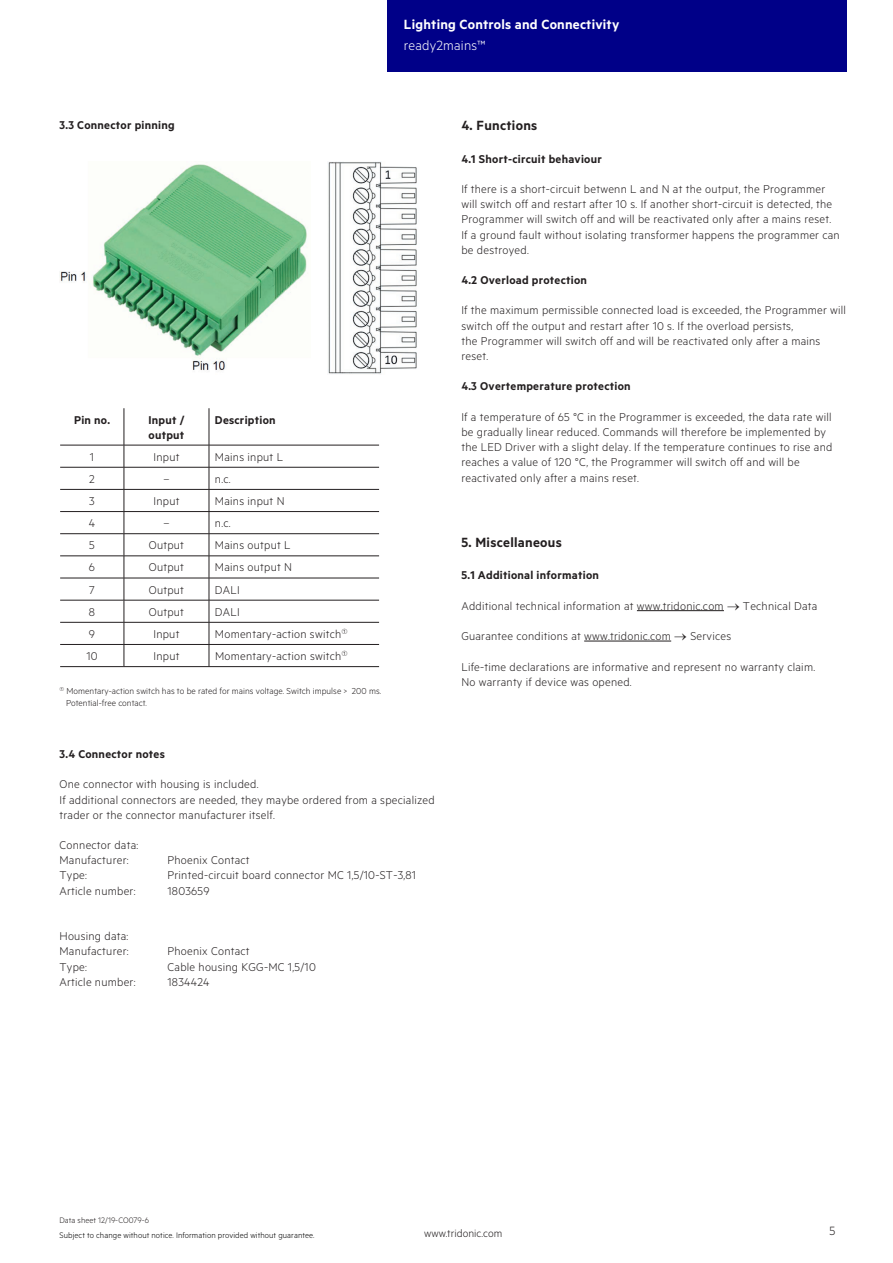
<style>
.page{position:relative;width:893px;height:1263px;background:#fff}
.page>*{position:absolute;margin:0;border:0;box-sizing:border-box;transform-origin:0 0}
.t1{font:15px "Tridonic Metric Print Semi";letter-spacing:.015em;color:#fff}
.t2{font:600 15px "Metric";letter-spacing:.02em;color:#231f20}
.t3{font:15px "Tridonic Metric Print Light";letter-spacing:.015em;color:#fff}
.t4{font:15px "Tridonic Metric Print Semi";letter-spacing:.02em;color:#231f20}
.t5{font:13.5px "Tridonic Metric Print Light";color:#231f20}
.t6{font:12.75px/15.1px "Tridonic Metric Print Light";letter-spacing:.02em;color:#231f20}
.t7{font:300 12.75px/15.1px "Metric";letter-spacing:.02em;color:#231f20}
.t8{font:12.75px/15.3px "Tridonic Metric Print Semi";letter-spacing:.02em;color:#231f20}
.t9{font:600 12.75px "Metric";letter-spacing:.02em;color:#231f20}
.t10{font:12px "Tridonic Metric Print Light";letter-spacing:.005em;color:#231f20}
.t11{font:9.75px/11.7px "Tridonic Metric Print Light";letter-spacing:.005em;color:#231f20}
.t12{font:9px "Tridonic Metric Print Light";letter-spacing:.01em;color:#000}
.t13{font:9px "Tridonic Metric Print Light";letter-spacing:.005em;color:#231f20}
</style>
<div class="page">
<div style="left:387px;top:0;width:459px;height:72px;background:#008"></div>
<img style="left:60px;top:164px;width:248px;height:207px">
<img style="left:328px;top:162px;width:89px;height:212px">
<hr style="left:124px;top:408px;width:1px;height:37px;background:#231f20">
<hr style="left:209px;top:408px;width:1px;height:37px;background:#231f20">
<hr style="left:60px;top:445px;width:64px;height:1px;background:#231f20">
<hr style="left:124px;top:445px;width:85px;height:1px;background:#231f20">
<hr style="left:209px;top:445px;width:170px;height:1px;background:#231f20">
<hr style="left:60px;top:467px;width:64px;height:1px;background:#231f20">
<hr style="left:124px;top:467px;width:85px;height:1px;background:#231f20">
<hr style="left:209px;top:467px;width:170px;height:1px;background:#231f20">
<hr style="left:60px;top:489px;width:64px;height:1px;background:#231f20">
<hr style="left:124px;top:489px;width:85px;height:1px;background:#231f20">
<hr style="left:209px;top:489px;width:170px;height:1px;background:#231f20">
<hr style="left:60px;top:511px;width:64px;height:1px;background:#231f20">
<hr style="left:124px;top:511px;width:85px;height:1px;background:#231f20">
<hr style="left:209px;top:511px;width:170px;height:1px;background:#231f20">
<hr style="left:60px;top:533px;width:64px;height:1px;background:#231f20">
<hr style="left:124px;top:533px;width:85px;height:1px;background:#231f20">
<hr style="left:209px;top:533px;width:170px;height:1px;background:#231f20">
<hr style="left:60px;top:556px;width:64px;height:1px;background:#231f20">
<hr style="left:124px;top:556px;width:85px;height:1px;background:#231f20">
<hr style="left:209px;top:556px;width:170px;height:1px;background:#231f20">
<hr style="left:60px;top:578px;width:64px;height:1px;background:#231f20">
<hr style="left:124px;top:578px;width:85px;height:1px;background:#231f20">
<hr style="left:209px;top:578px;width:170px;height:1px;background:#231f20">
<hr style="left:124px;top:600px;width:85px;height:1px;background:#231f20">
<hr style="left:124px;top:622px;width:85px;height:1px;background:#231f20">
<svg style="left:124px;top:445px;width:1px;height:221px"></svg>
<svg style="left:209px;top:445px;width:1px;height:221px"></svg>
<hr style="left:60px;top:600px;width:64px;height:1px;background:#231f20">
<hr style="left:209px;top:600px;width:170px;height:1px;background:#231f20">
<hr style="left:60px;top:622px;width:64px;height:1px;background:#231f20">
<hr style="left:209px;top:622px;width:170px;height:1px;background:#231f20">
<hr style="left:60px;top:644px;width:64px;height:1px;background:#231f20">
<hr style="left:124px;top:644px;width:85px;height:1px;background:#231f20">
<hr style="left:209px;top:644px;width:170px;height:1px;background:#231f20">
<hr style="left:60px;top:666px;width:64px;height:1px;background:#231f20">
<hr style="left:124px;top:666px;width:85px;height:1px;background:#231f20">
<hr style="left:209px;top:666px;width:170px;height:1px;background:#231f20">
<hr style="left:637px;top:610px;width:87px;height:1px;background:#231f20">
<hr style="left:584px;top:641px;width:87px;height:1px;background:#231f20">
<p class="t1" style="left:404px;top:15px;width:217px">Lighting Controls and Connectivity</p>
<p class="t3" style="left:404px;top:37px;width:83px">ready2mains™</p>
<p class="t8" style="left:60px;top:117px;width:117px">3.3 Connector pinning</p>
<p class="t8" style="left:74px;top:412px;width:38px">Pin no.</p>
<p class="t8" style="left:148px;top:412px;width:37px">Input / output</p>
<p class="t8" style="left:215px;top:412px;width:62px">Description</p>
<p class="t6" style="left:90px;top:449px;width:6px">1</p>
<p class="t6" style="left:153px;top:449px;width:27px">Input</p>
<p class="t6" style="left:215px;top:449px;width:70px">Mains input L</p>
<p class="t6" style="left:89px;top:471px;width:7px">2</p>
<p class="t6" style="left:163px;top:471px;width:8px">–</p>
<p class="t6" style="left:215px;top:471px;width:17px">n.c.</p>
<p class="t6" style="left:89px;top:493px;width:7px">3</p>
<p class="t6" style="left:153px;top:493px;width:27px">Input</p>
<p class="t6" style="left:215px;top:493px;width:71px">Mains input N</p>
<p class="t6" style="left:89px;top:515px;width:8px">4</p>
<p class="t6" style="left:163px;top:515px;width:8px">–</p>
<p class="t6" style="left:215px;top:515px;width:17px">n.c.</p>
<p class="t6" style="left:89px;top:537px;width:7px">5</p>
<p class="t6" style="left:149px;top:537px;width:37px">Output</p>
<p class="t6" style="left:215px;top:537px;width:77px">Mains output L</p>
<p class="t6" style="left:89px;top:559px;width:8px">6</p>
<p class="t6" style="left:149px;top:559px;width:37px">Output</p>
<p class="t6" style="left:215px;top:559px;width:79px">Mains output N</p>
<p class="t6" style="left:89px;top:582px;width:7px">7</p>
<p class="t6" style="left:149px;top:582px;width:37px">Output</p>
<p class="t6" style="left:215px;top:582px;width:26px">DALI</p>
<p class="t6" style="left:89px;top:604px;width:8px">8</p>
<p class="t6" style="left:149px;top:604px;width:37px">Output</p>
<p class="t6" style="left:215px;top:604px;width:26px">DALI</p>
<p class="t6" style="left:89px;top:626px;width:8px">9</p>
<p class="t6" style="left:153px;top:626px;width:27px">Input</p>
<p class="t6" style="left:215px;top:626px;width:128px">Momentary-action switch</p>
<p class="t6" style="left:86px;top:648px;width:13px">10</p>
<p class="t6" style="left:153px;top:648px;width:27px">Input</p>
<p class="t6" style="left:215px;top:648px;width:128px">Momentary-action switch</p>
<p class="t11" style="left:66px;top:685px;width:316px">Momentary-action switch has to be rated for mains voltage. Switch impulse &gt; 200 ms.<br>Potential-free contact.</p>
<p class="t4" style="left:461px;top:117px;width:77px">4. Functions</p>
<p class="t8" style="left:461px;top:151px;width:142px">4.1 Short-circuit behaviour</p>
<p class="t6" style="left:461px;top:181px;width:380px">If there is a short-circuit betwenn L and N at the output, the Programmer will switch off and restart after 10 s. If another short-circuit is detected, the Programmer will switch off and will be reactivated only after a mains reset.<br>If a ground fault without isolating transformer happens the programmer can be destroyed.</p>
<p class="t8" style="left:461px;top:272px;width:127px">4.2 Overload protection</p>
<p class="t6" style="left:461px;top:302px;width:386px">If the maximum permissible connected load is exceeded, the Programmer will switch off the output and restart after 10 s. If the overload persists,<br>the Programmer will switch off and will be reactivated only after a mains reset.</p>
<p class="t8" style="left:461px;top:378px;width:171px">4.3 Overtemperature protection</p>
<p class="t6" style="left:461px;top:409px;width:373px">If a temperature of 65 °C in the Programmer is exceeded, the data rate will be gradually linear reduced. Commands will therefore be implemented by the LED Driver with a slight delay. If the temperature continues to rise and reaches a value of 120 °C, the Programmer will switch off and will be reactivated only after a mains reset.</p>
<p class="t2" style="left:461px;top:533px;width:102px">5. Miscellaneous</p>
<p class="t9" style="left:461px;top:568px;width:139px">5.1 Additional information</p>
<p class="t7" style="left:461px;top:598px;width:357px">Additional technical information at www.tridonic.com → Technical Data</p>
<p class="t7" style="left:461px;top:628px;width:271px">Guarantee conditions at www.tridonic.com → Services</p>
<p class="t7" style="left:461px;top:658px;width:355px">Life-time declarations are informative and represent no warranty claim.<br>No warranty if device was opened.</p>
<p class="t8" style="left:60px;top:746px;width:107px">3.4 Connector notes</p>
<p class="t6" style="left:60px;top:776px;width:377px">One connector with housing is included.<br>If additional connectors are needed, they maybe ordered from a specialized trader or the connector manufacturer itself.</p>
<p class="t6" style="left:60px;top:837px;width:80px">Connector data:<br>Manufacturer:</p>
<p class="t6" style="left:168px;top:852px;width:84px">Phoenix Contact</p>
<p class="t6" style="left:60px;top:867px;width:29px">Type:</p>
<p class="t6" style="left:168px;top:867px;width:250px">Printed-circuit board connector MC 1,5/10-ST-3,81</p>
<p class="t6" style="left:60px;top:883px;width:77px">Article number:</p>
<p class="t6" style="left:168px;top:883px;width:44px">1803659</p>
<p class="t6" style="left:60px;top:928px;width:71px">Housing data:<br>Manufacturer:</p>
<p class="t6" style="left:168px;top:943px;width:84px">Phoenix Contact</p>
<p class="t6" style="left:60px;top:959px;width:29px">Type:</p>
<p class="t6" style="left:168px;top:959px;width:150px">Cable housing KGG-MC 1,5/10</p>
<p class="t6" style="left:60px;top:974px;width:77px">Article number:</p>
<p class="t6" style="left:168px;top:974px;width:44px">1834424</p>
<p class="t13" style="left:60px;top:1215px;width:91px">Data sheet 12/19-CO079-6</p>
<p class="t12" style="left:60px;top:1229px;width:257px">Subject to change without notice. Information provided without guarantee.</p>
<p class="t10" style="left:424px;top:1227px;width:80px">www.tridonic.com</p>
<p class="t5" style="left:829px;top:1223px;width:7px">5</p>
</div>
